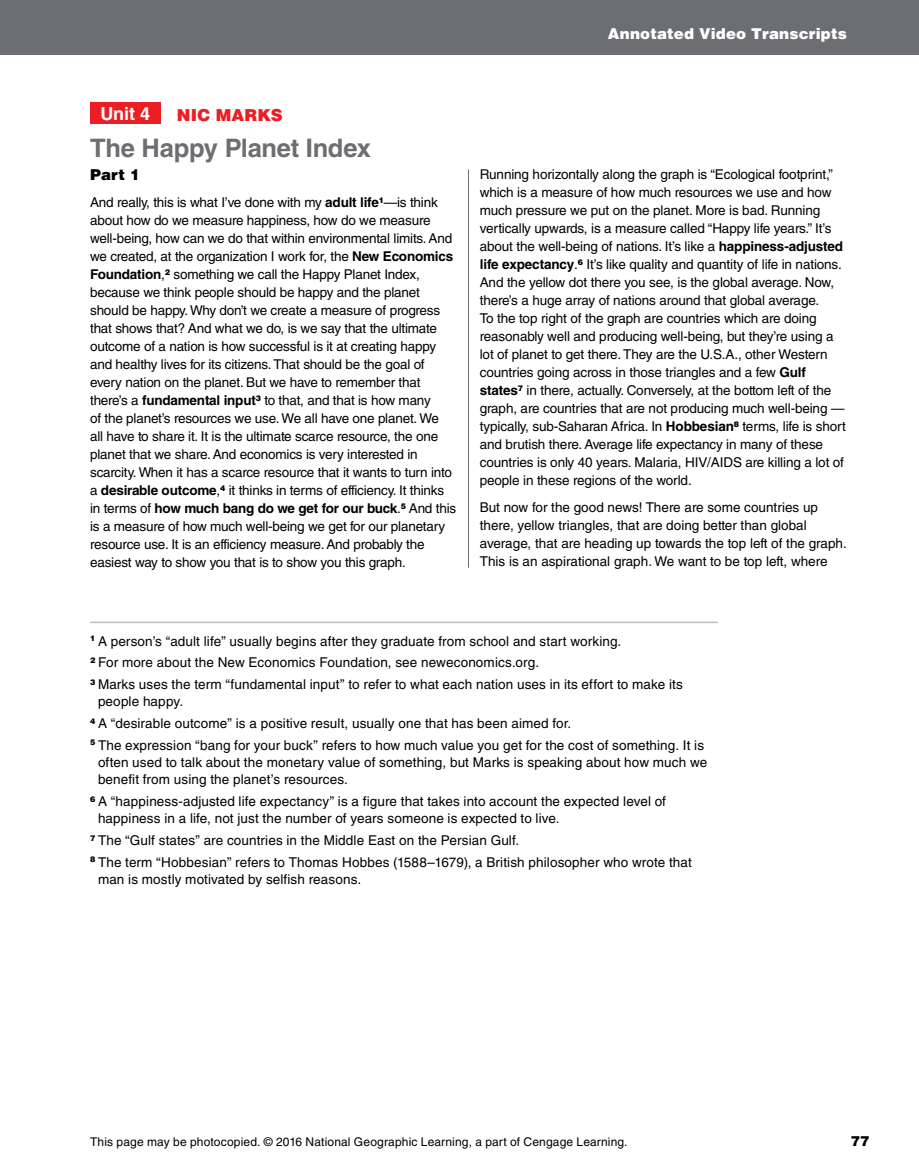
<style>
.page{position:relative;width:919px;height:1175px;background:#fff}
.page>*{position:absolute;margin:0;border:0;box-sizing:border-box;transform-origin:0 0}
.t1{font:700 25.5px "Helvetica LT Std";letter-spacing:-.01em;color:#6d6e71}
.t2{font:700 18px "Helvetica LT Std";color:#fff}
.t3{font:900 16.5px "Helvetica LT Std";letter-spacing:.01em;color:#ed1d24}
.t4{font:900 15px "Helvetica LT Std";letter-spacing:.01em;color:#fff}
.t5{font:900 15px "Helvetica LT Std";color:#000}
.t6{font:900 13.8px "Helvetica LT Std";color:#000}
.t7{font:13.5px/18px "Helvetica LT Std";letter-spacing:-.01em;color:#000}
.t8{font:13.5px/21.8px "Helvetica LT Std";letter-spacing:.01em;color:#000}
.t9{font:12px "Helvetica LT Std";letter-spacing:.015em;color:#000}
.s1{font-weight:700}
</style>
<div class="page">
<div style="left:0;top:0;width:918px;height:54px;background:#6d6e71"></div>
<hr style="left:468px;top:169px;width:1px;height:398px;background:#6d6e71">
<div style="left:90px;top:102px;width:70px;height:22px;background:#ed1d24"></div>
<hr style="left:90px;top:621px;width:627px;height:2px;background:#bcbec0">
<p class="t4" style="left:607px;top:23px;width:240px">Annotated Video Transcripts</p>
<h2 class="t2" style="left:100px;top:102px;width:51px">Unit 4</h2>
<p class="t3" style="left:177px;top:104px;width:107px">NIC MARKS</p>
<h1 class="t1" style="left:90px;top:132px;width:282px">The Happy Planet Index</h1>
<p class="t5" style="left:90px;top:165px;width:51px">Part 1</p>
<p class="t7" style="left:90px;top:193px;width:367px">And really, this is what I’ve done with my <span class="s1">adult life</span><sup>1</sup>—is think about how do we measure happiness, how do we measure well-being, how can we do that within environmental limits. And we created, at the organization I work for, the <span class="s1">New Economics Foundation</span>,<sup>2</sup> something we call the Happy Planet Index, because we think people should be happy and the planet should be happy. Why don’t we create a measure of progress that shows that? And what we do, is we say that the ultimate outcome of a nation is how successful is it at creating happy and healthy lives for its citizens. That should be the goal of every nation on the planet. But we have to remember that there’s a <span class="s1">fundamental input</span><sup>3</sup> to that, and that is how many<br>of the planet’s resources we use. We all have one planet. We<br>all have to share it. It is the ultimate scarce resource, the one planet that we share. And economics is very interested in scarcity. When it has a scarce resource that it wants to turn into a <span class="s1">desirable outcome</span>,<sup>4</sup> it thinks in terms of efficiency. It thinks in terms of <span class="s1">how much bang do we get for our buck</span>.<sup>5</sup> And this is a measure of how much well-being we get for our planetary resource use. It is an efficiency measure. And probably the easiest way to show you that is to show you this graph.</p>
<p class="t7" style="left:479px;top:165px;width:367px">Running horizontally along the graph is “Ecological footprint,” which is a measure of how much resources we use and how much pressure we put on the planet. More is bad. Running vertically upwards, is a measure called “Happy life years.” It’s about the well-being of nations. It’s like a <span class="s1">happiness-adjusted life expectancy</span>.<sup>6</sup> It’s like quality and quantity of life in nations.<br>And the yellow dot there you see, is the global average. Now, there’s a huge array of nations around that global average.<br>To the top right of the graph are countries which are doing reasonably well and producing well-being, but they’re using a lot of planet to get there. They are the U.S.A., other Western countries going across in those triangles and a few <span class="s1">Gulf states</span><sup>7</sup> in there, actually. Conversely, at the bottom left of the graph, are countries that are not producing much well-being — typically, sub-Saharan Africa. In <span class="s1">Hobbesian</span><sup>8</sup> terms, life is short and brutish there. Average life expectancy in many of these countries is only 40 years. Malaria, HIV/AIDS are killing a lot of people in these regions of the world.</p>
<p class="t7" style="left:479px;top:498px;width:368px">But now for the good news! There are some countries up there, yellow triangles, that are doing better than global average, that are heading up towards the top left of the graph.<br>This is an aspirational graph. We want to be top left, where</p>
<p class="t8" style="left:90px;top:630px;width:594px"><sup>1</sup> A person’s “adult life” usually begins after they graduate from school and start working.<br><sup>2</sup> For more about the New Economics Foundation, see neweconomics.org.<br><sup>3</sup> Marks uses the term “fundamental input” to refer to what each nation uses in its effort to make its</p>
<p class="t8" style="left:90px;top:691px;width:615px;text-indent:8px">people happy.<br><sup>4</sup> A “desirable outcome” is a positive result, usually one that has been aimed for.<br><sup>5</sup> The expression “bang for your buck” refers to how much value you get for the cost of something. It is</p>
<p class="t8" style="left:98px;top:754px;width:610px;line-height:17.2px">often used to talk about the monetary value of something, but Marks is speaking about how much we benefit from using the planet’s resources.</p>
<p class="t8" style="left:98px;top:793px;width:569px;line-height:17.2px;text-indent:-8px"><sup>6</sup> A “happiness-adjusted life expectancy” is a figure that takes into account the expected level of happiness in a life, not just the number of years someone is expected to live.</p>
<p class="t8" style="left:90px;top:829px;width:603px"><sup>7</sup> The “Gulf states” are countries in the Middle East on the Persian Gulf.<br><sup>8</sup> The term “Hobbesian” refers to Thomas Hobbes (1588–1679), a British philosopher who wrote that</p>
<p class="t8" style="left:98px;top:868px;width:264px">man is mostly motivated by selfish reasons.</p>
<p class="t9" style="left:90px;top:1135px;width:538px">This page may be photocopied. © 2016 National Geographic Learning, a part of Cengage Learning.</p>
<p class="t6" style="left:850px;top:1132px;width:20px">77</p>
</div>
